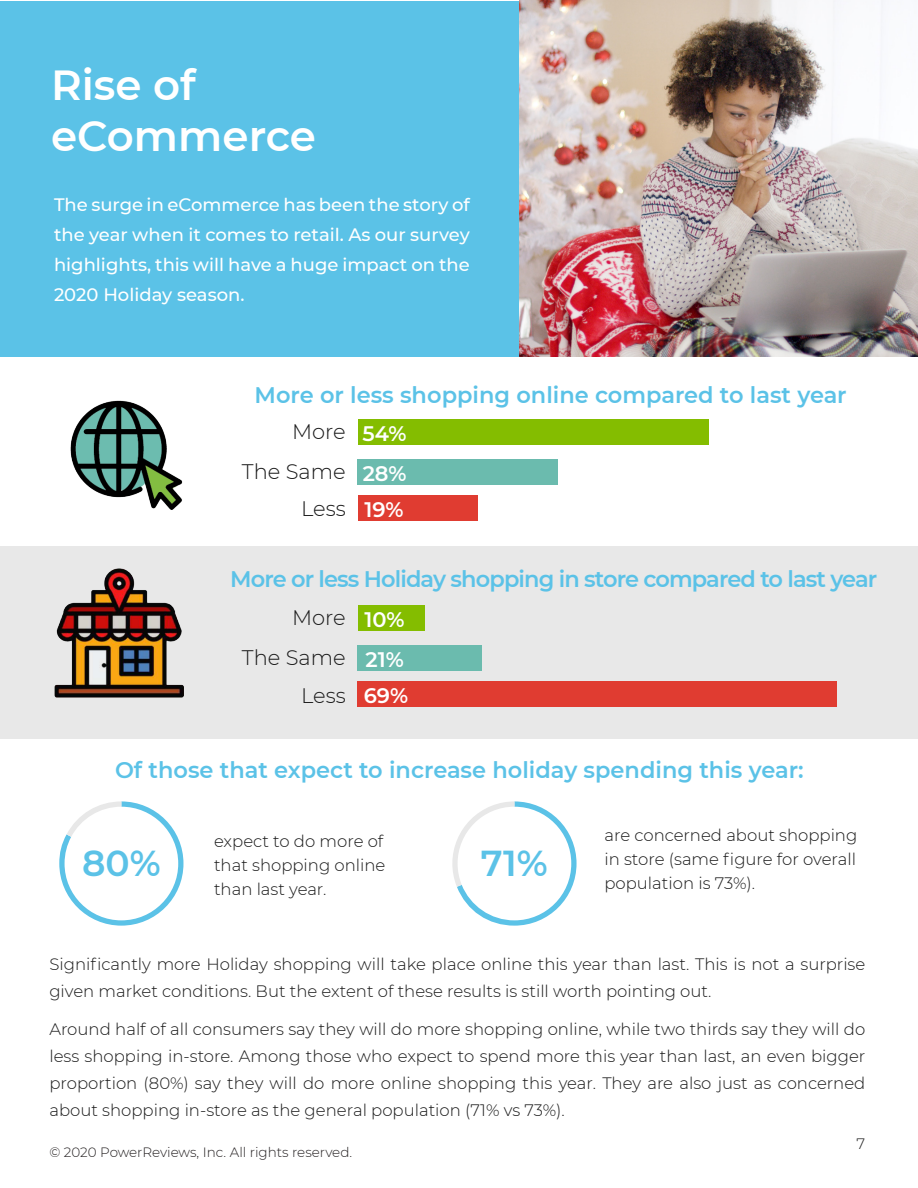
<style>
.page{position:relative;width:918px;height:1188px;background:#fff}
.page>*{position:absolute;margin:0;border:0;box-sizing:border-box;transform-origin:0 0}
.t1{font:600 42px/50.4px "Montserrat";color:#fff}
.t2{font:600 36px "Montserrat";color:#5bc2e7}
.t3{font:600 22.5px "Montserrat";color:#5bc2e7}
.t4{font:600 22.5px "Montserrat";letter-spacing:-.04em;color:#5bc2e7}
.t5{font:300 21px/40.2px "Montserrat";color:#191919}
.t6{font:600 21px/36.5px "Montserrat";color:#fff}
.t7{font:500 18px/30px "Montserrat";color:#fff;text-align:justify}
.t8{font:300 16.5px/24px "Montserrat";color:#191919}
.t9{font:300 15px "Montserrat";color:#191919}
.t10{font:300 13.5px "Montserrat";color:#231f20}
.s1{font-weight:600;color:#fff}
</style>
<div class="page">
<div style="left:1px;top:546px;width:917px;height:193px;background:#e8e8e8"></div>
<div style="left:1px;top:1px;width:518px;height:355px;background:#5bc2e7"></div>
<img style="left:519px;top:1px;width:399px;height:355px">
<div style="left:358px;top:420px;width:350px;height:25px;background:#84bd00"></div>
<div style="left:358px;top:459px;width:200px;height:26px;background:#6bbbae"></div>
<div style="left:358px;top:495px;width:119px;height:26px;background:#e03c31"></div>
<div style="left:358px;top:606px;width:66px;height:25px;background:#84bd00"></div>
<div style="left:358px;top:645px;width:124px;height:26px;background:#6bbbae"></div>
<div style="left:358px;top:682px;width:479px;height:25px;background:#e03c31"></div>
<img style="left:54px;top:568px;width:129px;height:130px">
<img style="left:70px;top:400px;width:113px;height:110px">
<svg style="left:59px;top:801px;width:124px;height:125px"></svg>
<svg style="left:452px;top:801px;width:125px;height:125px"></svg>
<h1 class="t1" style="left:51px;top:61px;width:267px">Rise of eCommerce</h1>
<p class="t7" style="left:54px;top:191px;width:417px">The surge in eCommerce has been the story of the year when it comes to retail. As our survey highlights, this will have a huge impact on the 2020 Holiday season.</p>
<h3 class="t3" style="left:255px;top:384px;width:594px">More or less shopping online compared to last year</h3>
<p class="t5" style="left:242px;top:412px;width:166px;text-indent:50px">More <span class="s1">54%<br></span>The Same</p>
<p class="t5" style="left:301px;top:490px;width:46px">Less</p>
<p class="t6" style="left:363px;top:456px;width:45px">28%<br>19%</p>
<h3 class="t4" style="left:230px;top:568px;width:649px">More or less Holiday shopping in store compared to last year</h3>
<p class="t5" style="left:242px;top:598px;width:164px;text-indent:50px">More <span class="s1">10%<br></span>The Same</p>
<p class="t5" style="left:301px;top:676px;width:46px">Less</p>
<p class="t6" style="left:364px;top:642px;width:46px">21%<br>69%</p>
<h3 class="t3" style="left:115px;top:759px;width:690px">Of those that expect to increase holiday spending this year:</h3>
<p class="t8" style="left:214px;top:829px;width:173px">expect to do more of that shopping online than last year.</p>
<p class="t8" style="left:604px;top:824px;width:254px;text-align:justify">are concerned about shopping in store (same figure for overall population is 73%).</p>
<h2 class="t2" style="left:82px;top:846px;width:80px">80%</h2>
<h2 class="t2" style="left:481px;top:846px;width:68px">71%</h2>
<p class="t8" style="left:49px;top:950px;width:817px;line-height:27px">Significantly more Holiday shopping will take place online this year than last. This is not a surprise given market conditions. But the extent of these results is still worth pointing out.</p>
<p class="t8" style="left:49px;top:1016px;width:818px;line-height:27px;text-align:justify">Around half of all consumers say they will do more shopping online, while two thirds say they will do less shopping in-store. Among those who expect to spend more this year than last, an even bigger proportion (80%) say they will do more online shopping this year. They are also just as concerned about shopping in-store as the general population (71% vs 73%).</p>
<p class="t10" style="left:49px;top:1146px;width:304px">© 2020 PowerReviews, Inc. All rights reserved.</p>
<p class="t9" style="left:857px;top:1136px;width:10px">7</p>
</div>
